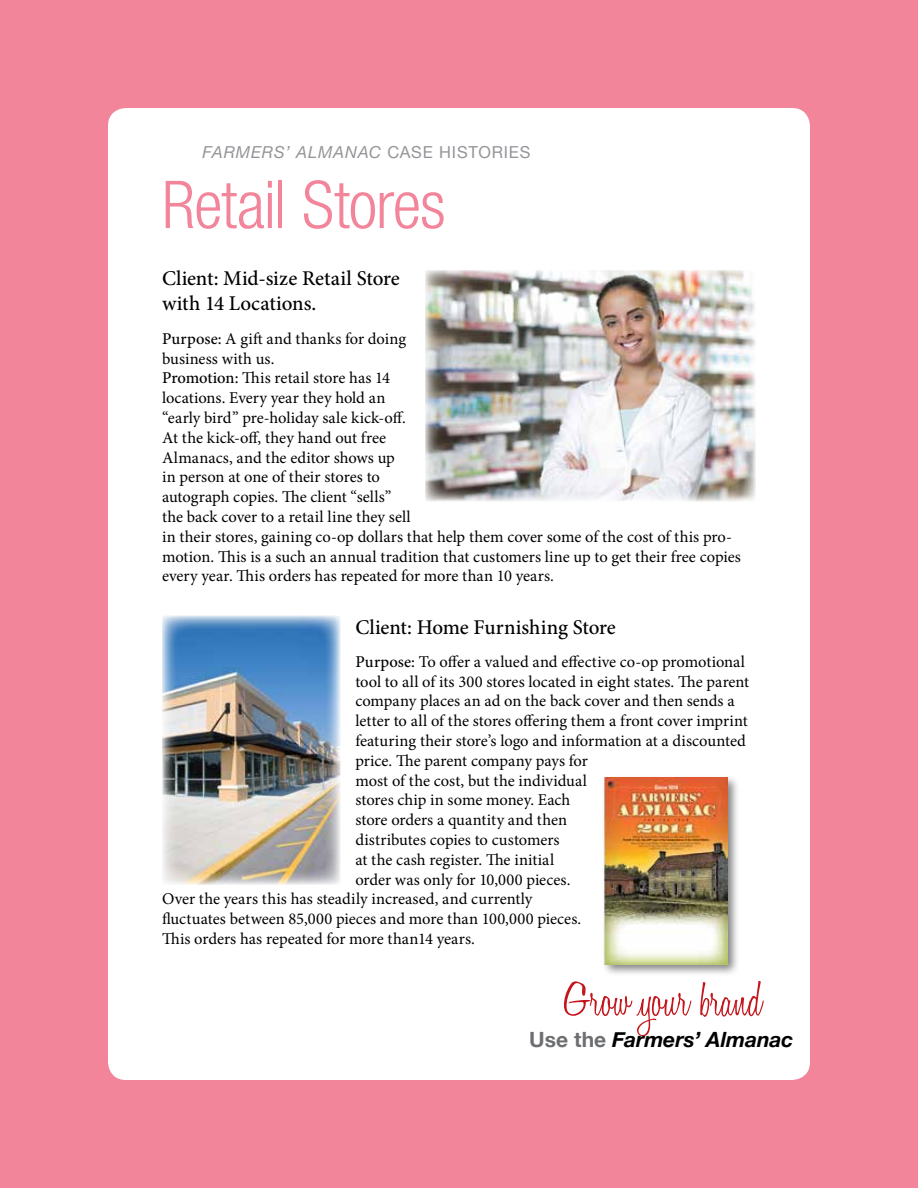
<style>
.page{position:relative;width:918px;height:1188px;background:#f3859b}
.page>*{position:absolute;margin:0;border:0;box-sizing:border-box;transform-origin:0 0}
.t1{font:300 condensed 66px "Helvetica Neue";letter-spacing:-.015em;color:#f3859b}
.t2{font:300 51px "Honey Script";color:#c4161c}
.t3{font:500 21px/25.2px "Minion Pro";letter-spacing:-.01em;color:#000}
.t4{font:italic 700 21px "Helvetica Neue";letter-spacing:-.005em;color:#000}
.t5{font:16.5px/19.8px "Minion Pro";color:#000}
.t6{font:italic 16.5px "Helvetica Neue";letter-spacing:.05em;color:#939598}
.s1{font-style:normal}
.s2{font-weight:500}
.s3{font-style:normal;color:#6d6e71}
</style>
<div class="page">
<div style="left:108px;top:108px;width:702px;height:972px;background:#fff;border-radius:18px"></div>
<div style="left:602px;top:774px;width:138px;height:203px;background:#000;opacity:.5"></div>
<img style="left:605px;top:778px;width:122px;height:186px">
<img style="left:425px;top:270px;width:330px;height:231px">
<img style="left:162px;top:616px;width:178px;height:268px">
<p class="t6" style="left:202px;top:140px;width:329px">FARMERS’ ALMANAC <span class="s1">CASE HISTORIES</span></p>
<h1 class="t1" style="left:162px;top:167px;width:285px">Retail Stores</h1>
<p class="t3" style="left:162px;top:266px;width:239px">Client: Mid-size Retail Store with 14 Locations.</p>
<p class="t5" style="left:162px;top:329px;width:580px"><span class="s2">Purpose:</span> A gift and thanks for doing<br>business with us.<br><span class="s2">Promotion:</span> This retail store has 14<br>locations. Every year they hold an<br>“early bird” pre-holiday sale kick-off.<br>At the kick-off, they hand out free<br>Almanacs, and the editor shows up<br>in person at one of their stores to<br>autograph copies. The client “sells”<br>the back cover to a retail line they sell<br>in their stores, gaining co-op dollars that help them cover some of the cost of this pro&shy;motion. This is a such an annual tradition that customers line up to get their free copies every year. This orders has repeated for more than 10 years.</p>
<p class="t3" style="left:355px;top:614px;width:262px">Client: Home Furnishing Store</p>
<p class="t5" style="left:355px;top:652px;width:391px"><span class="s2">Purpose:</span> To offer a valued and effective co-op promotional</p>
<p class="t5" style="left:355px;top:672px;width:395px">tool to all of its 300 stores located in eight states. The parent</p>
<p class="t5" style="left:355px;top:691px;width:381px">company places an ad on the back cover and then sends a</p>
<p class="t5" style="left:355px;top:711px;width:394px">letter to all of the stores offering them a front cover imprint</p>
<p class="t5" style="left:355px;top:731px;width:392px">featuring their store’s logo and information at a discounted</p>
<p class="t5" style="left:355px;top:751px;width:234px">price. The parent company pays for</p>
<p class="t5" style="left:355px;top:771px;width:233px">most of the cost, but the individual</p>
<p class="t5" style="left:355px;top:790px;width:217px">stores chip in some money. Each</p>
<p class="t5" style="left:355px;top:810px;width:213px">store orders a quantity and then</p>
<p class="t5" style="left:355px;top:830px;width:206px">distributes copies to customers</p>
<p class="t5" style="left:355px;top:850px;width:200px">at the cash register. The initial</p>
<p class="t5" style="left:355px;top:870px;width:217px">order was only for 10,000 pieces.</p>
<p class="t5" style="left:162px;top:889px;width:372px">Over the years this has steadily increased, and currently</p>
<p class="t5" style="left:162px;top:909px;width:421px">fluctuates between 85,000 pieces and more than 100,000 pieces.</p>
<p class="t5" style="left:162px;top:929px;width:314px">This orders has repeated for more than14 years.</p>
<h2 class="t2" style="left:564px;top:969px;width:199px">Grow your brand</h2>
<p class="t4" style="left:529px;top:1023px;width:265px"><span class="s3">Use the</span> Farmers’ Almanac</p>
</div>
